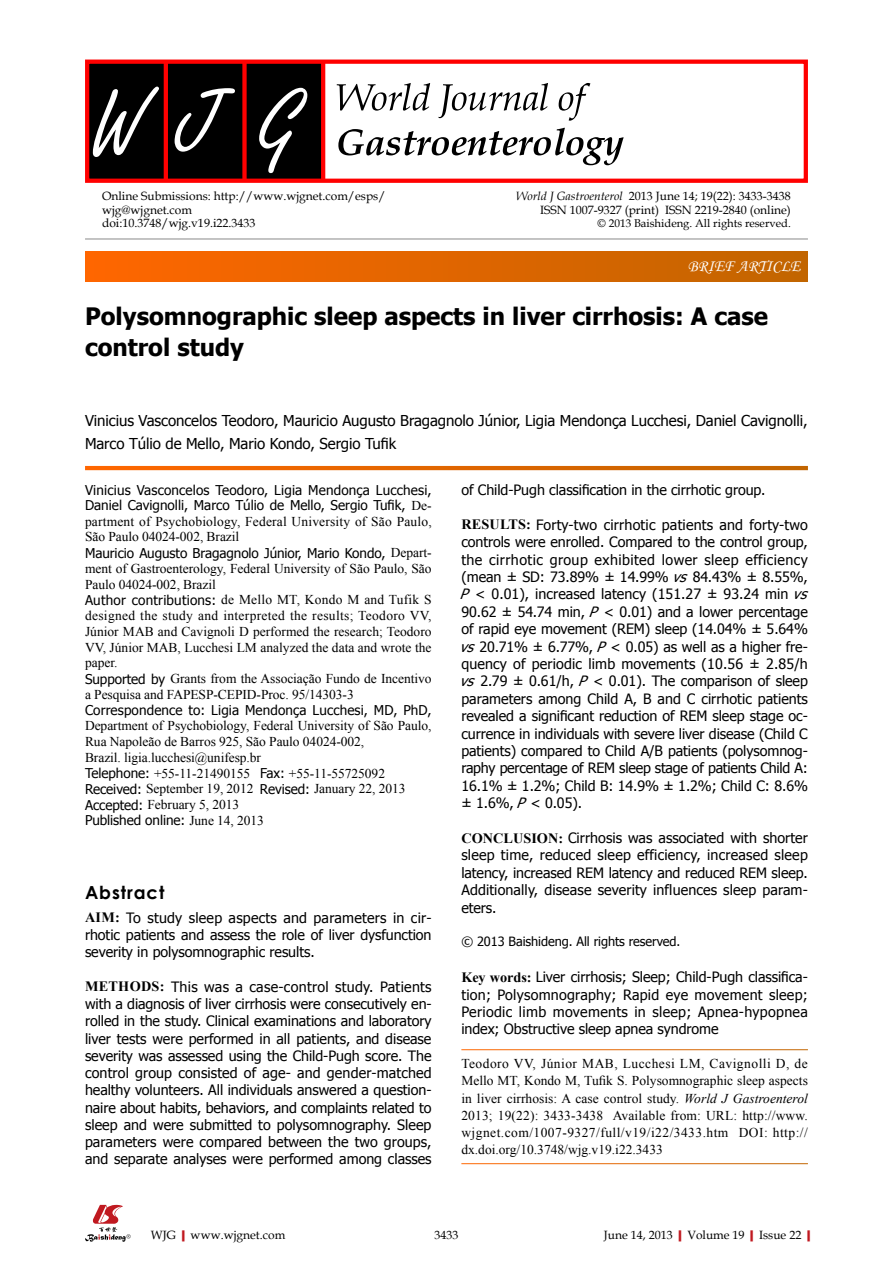
<style>
.page{position:relative;width:893px;height:1263px;background:#fff}
.page>*{position:absolute;margin:0;border:0;box-sizing:border-box;transform-origin:0 0}
.t1{font:700 24px/31.5px "Tahoma";color:#000}
.t2{font:700 18px "Century Gothic";letter-spacing:.05em;color:#000}
.t3{font:16.5px "Monotype Corsiva";color:#fff}
.t4{font:15px/22.5px "Tahoma";letter-spacing:-.005em;color:#000}
.t5{font:14.25px/17.4px "Tahoma";letter-spacing:-.005em;color:#000;text-align:justify}
.t6{font:13.5px/15.8px "Times New Roman";letter-spacing:-.005em;color:#000}
.t7{font:13.5px/15.8px "Tahoma";color:#000}
.t8{font:13.5px/15.8px "Times New Roman";letter-spacing:.015em;color:#000}
.t9{font:12.75px "Tahoma";letter-spacing:-.005em;color:#000}
.t10{font:12px/13.5px "Book Antiqua";color:#000;text-align:right}
.t11{font:11.25px "Book Antiqua";color:#000}
.s1{font-style:italic}
.s2{font-family:"Times New Roman"}
.s3{font-family:"Tahoma"}
.s4{font-family:"Times New Roman";font-weight:700}
.s5{font-weight:700;color:#c01920}
</style>
<div class="page">
<div style="left:85px;top:252px;width:723px;height:29px;background:linear-gradient(to right,#f60,#c16500)"></div>
<hr style="left:85px;top:239px;width:723px;height:1px;background:#898989">
<div style="left:87px;top:61px;width:236px;height:121px;background:#000"></div>
<hr style="left:164px;top:61px;width:4px;height:121px;background:#f00">
<div style="left:242px;top:61px;width:5px;height:121px;background:#f00"></div>
<hr style="left:321px;top:61px;width:4px;height:121px;background:#f00">
<div style="left:85px;top:60px;width:723px;height:123px;border:4px solid #f00"></div>
<svg style="left:259px;top:88px;width:48px;height:85px"></svg>
<svg style="left:175px;top:88px;width:60px;height:64px"></svg>
<svg style="left:93px;top:87px;width:66px;height:70px"></svg>
<svg style="left:337px;top:83px;width:253px;height:38px"></svg>
<svg style="left:338px;top:128px;width:286px;height:37px"></svg>
<svg style="left:85px;top:466px;width:723px;height:4px;background:#e06500"></svg>
<svg style="left:85px;top:1205px;width:46px;height:37px"></svg>
<p class="t10" style="left:102px;top:189px;width:285px;text-align:left">Online Submissions: http://www.wjgnet.com/esps/ wjg@wjgnet.com<br>doi:10.3748/wjg.v19.i22.3433</p>
<p class="t10" style="left:516px;top:189px;width:276px"><span class="s1">World J Gastroenterol</span> 2013 June 14; 19(22): 3433-3438<br>ISSN 1007-9327 (print) ISSN 2219-2840 (online)</p>
<p class="t11" style="left:598px;top:215px;width:195px">© 2013 Baishideng. All rights reserved.</p>
<p class="t3" style="left:688px;top:256px;width:114px">BRIEF ARTICLE</p>
<h1 class="t1" style="left:85px;top:298px;width:684px">Polysomnographic sleep aspects in liver cirrhosis: A case control study</h1>
<p class="t4" style="left:85px;top:409px;width:724px">Vinicius Vasconcelos Teodoro, Mauricio Augusto Bragagnolo Júnior, Ligia Mendonça Lucchesi, Daniel Cavignolli,<br>Marco Túlio de Mello, Mario Kondo, Sergio Tufik</p>
<p class="t7" style="left:85px;top:481px;width:348px">Vinicius Vasconcelos Teodoro, Ligia Mendonça Lucchesi,<br>Daniel Cavignolli, Marco Túlio de Mello, Sergio Tufik, <span class="s2">De-</span></p>
<p class="t8" style="left:85px;top:513px;width:348px">partment of Psychobiology, Federal University of São Paulo,<br>São Paulo 04024-002, Brazil</p>
<p class="t7" style="left:85px;top:544px;width:348px">Mauricio Augusto Bragagnolo Júnior, Mario Kondo, <span class="s2">Depart-</span></p>
<p class="t6" style="left:85px;top:560px;width:348px">ment of Gastroenterology, Federal University of São Paulo, São Paulo 04024-002, Brazil<br><span class="s3">Author contributions:</span> de Mello MT, Kondo M and Tufik S designed the study and interpreted the results; Teodoro VV, Júnior MAB and Cavignoli D performed the research; Teodoro VV, Júnior MAB, Lucchesi LM analyzed the data and wrote the paper.<br><span class="s3">Supported by</span> Grants from the Associação Fundo de Incentivo a Pesquisa and FAPESP-CEPID-Proc. 95/14303-3</p>
<p class="t7" style="left:85px;top:702px;width:348px">Correspondence to: Ligia Mendonça Lucchesi, MD, PhD,</p>
<p class="t6" style="left:85px;top:718px;width:348px">Department of Psychobiology, Federal University of São Paulo, Rua Napoleão de Barros 925, São Paulo 04024-002,<br>Brazil. ligia.lucchesi@unifesp.br<br><span class="s3">Telephone:</span> +55-11-21490155 <span class="s3">Fax:</span> +55-11-55725092<br><span class="s3">Received:</span> September 19, 2012 <span class="s3">Revised:</span> January 22, 2013<br><span class="s3">Accepted:</span> February 5, 2013</p>
<p class="t7" style="left:85px;top:812px;width:180px">Published online: <span class="s2">June 14, 2013</span></p>
<p class="t2" style="left:85px;top:879px;width:81px">Abstract</p>
<p class="t5" style="left:85px;top:908px;width:348px"><span class="s4">AIM:</span> To study sleep aspects and parameters in cir&shy;rhotic patients and assess the role of liver dysfunction severity in polysomnographic results.</p>
<p class="t5" style="left:85px;top:977px;width:348px"><span class="s4">METHODS:</span> This was a case-control study. Patients with a diagnosis of liver cirrhosis were consecutively en&shy;rolled in the study. Clinical examinations and laboratory liver tests were performed in all patients, and disease severity was assessed using the Child-Pugh score. The control group consisted of age- and gender-matched healthy volunteers. All individuals answered a question&shy;naire about habits, behaviors, and complaints related to sleep and were submitted to polysomnography. Sleep parameters were compared between the two groups, and separate analyses were performed among classes</p>
<p class="t5" style="left:461px;top:481px;width:306px">of Child-Pugh classification in the cirrhotic group.</p>
<p class="t5" style="left:459px;top:515px;width:354px;text-align:left"><span class="s4">RESULTS:</span> Forty-two cirrhotic patients and forty-two controls were enrolled. Compared to the control group, the cirrhotic group exhibited lower sleep efficiency (mean ± SD: 73.89% ± 14.99% <span class="s1">vs</span>84.43% ± 8.55%, <span class="s1">P</span> &lt; 0.01), increased latency (151.27 ± 93.24 min <span class="s1">vs </span>90.62 ± 54.74 min, <span class="s1">P</span> &lt; 0.01) and a lower percentage of rapid eye movement (REM) sleep (14.04% ± 5.64% <span class="s1">vs</span>20.71% ± 6.77%, <span class="s1">P</span> &lt; 0.05) as well as a higher fre&shy;quency of periodic limb movements (10.56 ± 2.85/h <span class="s1">vs</span> 2.79 ± 0.61/h, <span class="s1">P</span> &lt; 0.01). The comparison of sleep parameters among Child A, B and C cirrhotic patients revealed a significant reduction of REM sleep stage oc&shy;currence in individuals with severe liver disease (Child C patients) compared to Child A/B patients (polysomnog&shy;raphy percentage of REM sleep stage of patients Child A:<br>16.1% ± 1.2%; Child B: 14.9% ± 1.2%; Child C: 8.6% ± 1.6%, <span class="s1">P</span> &lt; 0.05).</p>
<p class="t5" style="left:461px;top:828px;width:348px"><span class="s4">CONCLUSION:</span> Cirrhosis was associated with shorter sleep time, reduced sleep efficiency, increased sleep latency, increased REM latency and reduced REM sleep.<br>Additionally, disease severity influences sleep param&shy;eters.</p>
<p class="t9" style="left:461px;top:933px;width:221px">© 2013 Baishideng. All rights reserved.</p>
<p class="t5" style="left:461px;top:968px;width:348px"><span class="s4">Key words:</span> Liver cirrhosis; Sleep; Child-Pugh classifica&shy;tion; Polysomnography; Rapid eye movement sleep; Periodic limb movements in sleep; Apnea-hypopnea index; Obstructive sleep apnea syndrome</p>
<p class="t6" style="left:461px;top:1055px;width:348px;line-height:17.2px;text-align:justify">Teodoro VV, Júnior MAB, Lucchesi LM, Cavignolli D, de Mello MT, Kondo M, Tufik S. Polysomnographic sleep aspects in liver cirrhosis: A case control study. <span class="s1">World J Gastroenterol </span>2013; 19(22): 3433-3438 Available from: URL: http://www. wjgnet.com/1007-9327/full/v19/i22/3433.htm DOI: http:// dx.doi.org/10.3748/wjg.v19.i22.3433</p>
<p class="t10" style="left:151px;top:1227px;width:136px">WJG<span class="s5">|</span>www.wjgnet.com</p>
<p class="t10" style="left:434px;top:1227px;width:25px">3433</p>
<p class="t10" style="left:604px;top:1227px;width:214px">June 14, 2013<span class="s5">|</span>Volume 19<span class="s5">|</span>Issue 22<span class="s5">|</span></p>
</div>
